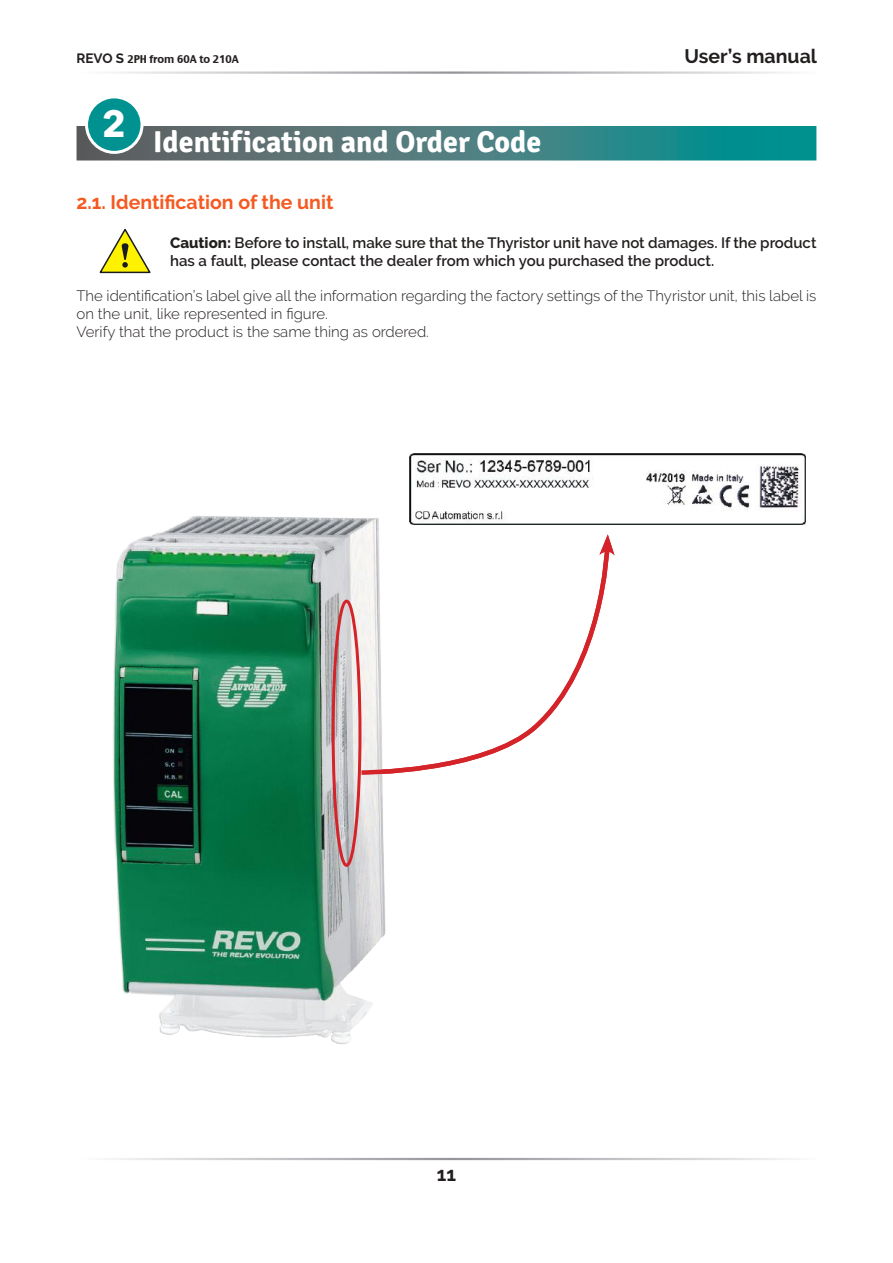
<style>
.page{position:relative;width:893px;height:1263px;background:#fff}
.page>*{position:absolute;margin:0;border:0;box-sizing:border-box;transform-origin:0 0}
.t1{font:700 37.5px "Avenir Next LT Pro";color:#fff}
.t2{font:700 30px "Signika";color:#fff}
.t3{font:700 19.5px "Raleway";color:#f45a21}
.t4{font:700 19.5px "Raleway";color:#241f1f}
.t5{font:300 15px/18px "Raleway";color:#241f1f}
.t6{font:600 15px/18px "Raleway";color:#241f1f}
.t7{font:10.5px "Charcoal CY";color:#241f1f}
.s1{font-family:"Raleway";font-weight:700;font-size:13.5px}
.s2{font-weight:800}
</style>
<div class="page">
<svg style="left:77px;top:126px;width:739px;height:34px;background:#3f7d7f"></svg>
<div style="left:87px;top:97px;width:55px;height:55px;background:#009291;border-radius:50%"></div>
<div style="left:85px;top:95px;width:59px;height:59px;border:3px solid #fff;border-radius:50%"></div>
<img style="left:113px;top:516px;width:273px;height:528px">
<img style="left:410px;top:454px;width:396px;height:71px">
<svg style="left:99px;top:228px;width:52px;height:45px"></svg>
<svg style="left:415px;top:509px;width:90px;height:12px"></svg>
<div style="left:332px;top:600px;width:29px;height:267px;border:3px solid #d42429;border-radius:50%"></div>
<svg style="left:357px;top:542px;width:252px;height:235px"></svg>
<svg style="left:599px;top:534px;width:16px;height:21px"></svg>
<p class="t7" style="left:77px;top:52px;width:164px"><span class="s1">REVO S</span> 2PH from 60A to 210A</p>
<h3 class="t4" style="left:684px;top:45px;width:134px">User’s manual</h3>
<h1 class="t1" style="left:102px;top:101px;width:26px">2</h1>
<h2 class="t2" style="left:153px;top:123px;width:390px">Identification and Order Code</h2>
<h3 class="t3" style="left:77px;top:191px;width:258px">2.1. Identification of the unit</h3>
<p class="t6" style="left:170px;top:234px;width:648px"><span class="s2">Caution:</span> Before to install, make sure that the Thyristor unit have not damages. If the product has a fault, please contact the dealer from which you purchased the product.</p>
<p class="t5" style="left:77px;top:287px;width:741px">The identification’s label give all the information regarding the factory settings of the Thyristor unit, this label is on the unit, like represented in figure.<br>Verify that the product is the same thing as ordered.</p>
<h3 class="t4" style="left:437px;top:1163px;width:21px">11</h3>
</div>
